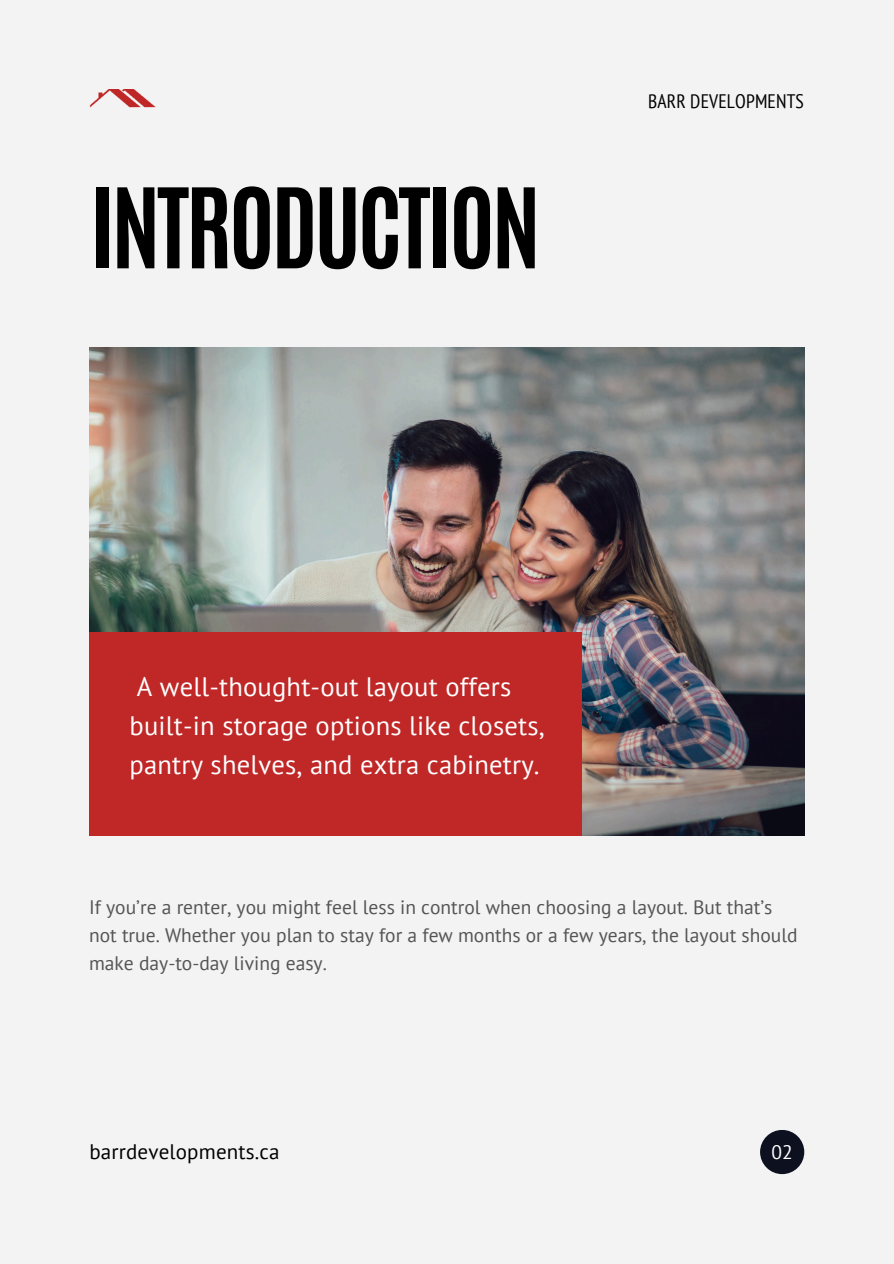
<style>
.page{position:relative;width:894px;height:1264px;background:#fff}
.page>*{position:absolute;margin:0;border:0;box-sizing:border-box;transform-origin:0 0}
.t1{font:700 94.2px "Antonio";letter-spacing:-.035em;color:#000}
.t2{font:26.55px/39.3px "PT Sans";letter-spacing:.01em;color:#fff}
.t3{font:21px "PT Sans";letter-spacing:.01em;color:#000}
.t4{font:19.5px/28.2px "PT Sans";color:#545454}
.t5{font:condensed 19.5px "PT Sans";letter-spacing:.01em;color:#000}
.t6{font:19.5px "PT Sans";color:#fff}
</style>
<div class="page">
<div style="left:0;top:0;width:893px;height:1263px;background:#f3f3f3"></div>
<img style="left:89px;top:347px;width:714px;height:488px">
<div style="left:759px;top:1129px;width:45px;height:45px;background:#0d101f;border-radius:50%"></div>
<div style="left:89px;top:631px;width:492px;height:204px;background:#c02727"></div>
<img style="left:89px;top:89px;width:67px;height:18px">
<p class="t1" style="left:89px;top:161px;width:452px">INTRODUCTION</p>
<p class="t5" style="left:648px;top:88px;width:157px">BARR DEVELOPMENTS</p>
<h2 class="t2" style="left:129px;top:666px;width:416px">A well-thought-out layout offers built-in storage options like closets, pantry shelves, and extra cabinetry.</h2>
<p class="t4" style="left:89px;top:892px;width:709px">If you’re a renter, you might feel less in control when choosing a layout. But that’s not true. Whether you plan to stay for a few months or a few years, the layout should make day-to-day living easy.</p>
<h3 class="t3" style="left:89px;top:1137px;width:192px">barrdevelopments.ca</h3>
<p class="t6" style="left:771px;top:1139px;width:23px">02</p>
</div>
